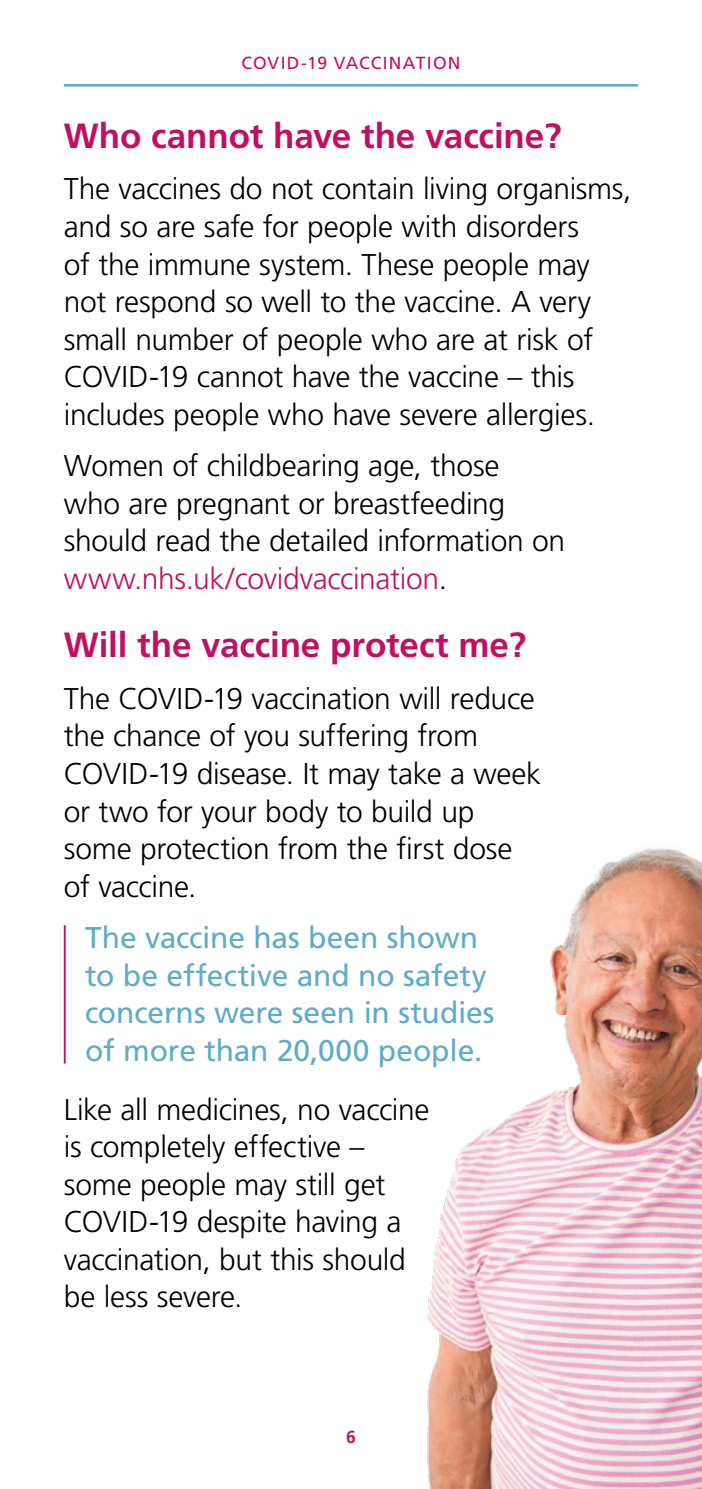
<style>
.page{position:relative;width:702px;height:1489px;background:#fff}
.page>*{position:absolute;margin:0;border:0;box-sizing:border-box;transform-origin:0 0}
.Subtitle{font:700 35px "Frutiger";letter-spacing:-.005em;color:#c01062}
.Body{font:300 30px/37.5px "Frutiger";letter-spacing:-.01em;color:#000}
.Body-2{font:30px/37.5px "Frutiger";letter-spacing:-.005em;color:#5fabc9}
.t1{font:17.5px "Frutiger";letter-spacing:.07em;color:#c01062}
.t2{font:700 17.5px "Frutiger";color:#c01062}
.s1{color:#c01062}
</style>
<div class="page">
<hr style="left:64px;top:84px;width:574px;height:2px;background:#5fabc9">
<hr style="left:64px;top:925px;width:2px;height:138px;background:#c01062">
<img style="left:427px;top:844px;width:275px;height:644px">
<p class="t1" style="left:241px;top:52px;width:220px">COVID-19 VACCINATION</p>
<p class="Subtitle" style="left:64px;top:115px;width:499px">Who cannot have the vaccine?</p>
<p class="Body" style="left:64px;top:170px;width:569px">The vaccines do not contain living organisms, and so are safe for people with disorders<br>of the immune system. These people may not respond so well to the vaccine. A very small number of people who are at risk of COVID-19 cannot have the vaccine – this includes people who have severe allergies.</p>
<p class="Body" style="left:64px;top:447px;width:503px">Women of childbearing age, those<br>who are pregnant or breastfeeding should read the detailed information on <span class="s1">www.nhs.uk/covidvaccination</span>.</p>
<p class="Subtitle" style="left:64px;top:624px;width:464px">Will the vaccine protect me?</p>
<p class="Body" style="left:64px;top:679px;width:479px">The COVID-19 vaccination will reduce the chance of you suffering from<br>COVID-19 disease. It may take a week or two for your body to build up some protection from the first dose of vaccine.</p>
<p class="Body-2" style="left:85px;top:918px;width:411px">The vaccine has been shown to be effective and no safety concerns were seen in studies of more than 20,000 people.</p>
<p class="Body" style="left:64px;top:1090px;width:367px">Like all medicines, no vaccine is completely effective – some people may still get<br>COVID-19 despite having a vaccination, but this should be less severe.</p>
<p class="t2" style="left:346px;top:1426px;width:11px">6</p>
</div>
